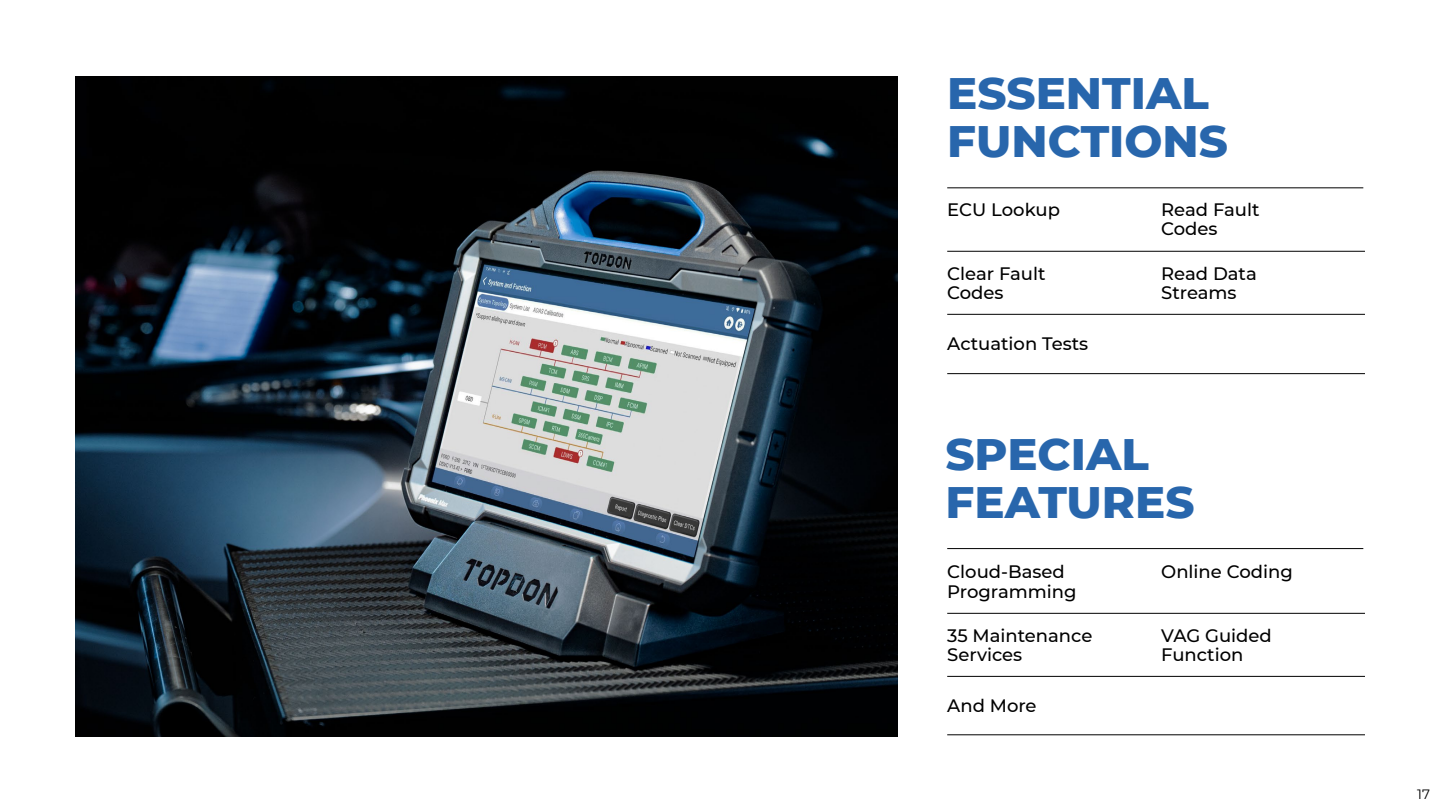
<style>
.page{position:relative;width:1440px;height:810px;background:#fff}
.page>*{position:absolute;margin:0;border:0;box-sizing:border-box;transform-origin:0 0}
.t1{font:800 45px/48px "Montserrat";color:#2866ac}
.t2{font:500 18px/19.5px "Montserrat";color:#000}
.t3{font:13.5px "Montserrat";color:#000}
</style>
<div class="page">
<hr style="left:947px;top:187px;width:416px;height:1px;background:#000">
<hr style="left:947px;top:548px;width:416px;height:1px;background:#000">
<hr style="left:947px;top:251px;width:418px;height:1px;background:#000">
<hr style="left:947px;top:314px;width:418px;height:1px;background:#000">
<hr style="left:947px;top:373px;width:418px;height:1px;background:#000">
<hr style="left:947px;top:613px;width:418px;height:1px;background:#000">
<hr style="left:947px;top:676px;width:418px;height:1px;background:#000">
<hr style="left:947px;top:735px;width:418px;height:1px;background:#000">
<img style="left:75px;top:77px;width:823px;height:659px">
<h1 class="t1" style="left:947px;top:67px;width:282px">ESSENTIAL<br>FUNCTIONS</h1>
<p class="t2" style="left:947px;top:200px;width:114px">ECU Lookup</p>
<p class="t2" style="left:1161px;top:199px;width:100px">Read Fault<br>Codes</p>
<p class="t2" style="left:947px;top:263px;width:100px">Clear Fault<br>Codes</p>
<p class="t2" style="left:1161px;top:263px;width:97px">Read Data<br>Streams</p>
<p class="t2" style="left:947px;top:333px;width:142px">Actuation Tests</p>
<h1 class="t1" style="left:946px;top:428px;width:251px">SPECIAL<br>FEATURES</h1>
<p class="t2" style="left:947px;top:562px;width:131px">Cloud-Based<br>Programming</p>
<p class="t2" style="left:1161px;top:561px;width:133px">Online Coding</p>
<p class="t2" style="left:947px;top:625px;width:147px">35 Maintenance<br>Services</p>
<p class="t2" style="left:1161px;top:625px;width:112px">VAG Guided<br>Function</p>
<p class="t2" style="left:947px;top:695px;width:91px">And More</p>
<p class="t3" style="left:1417px;top:785px;width:14px">17</p>
</div>
